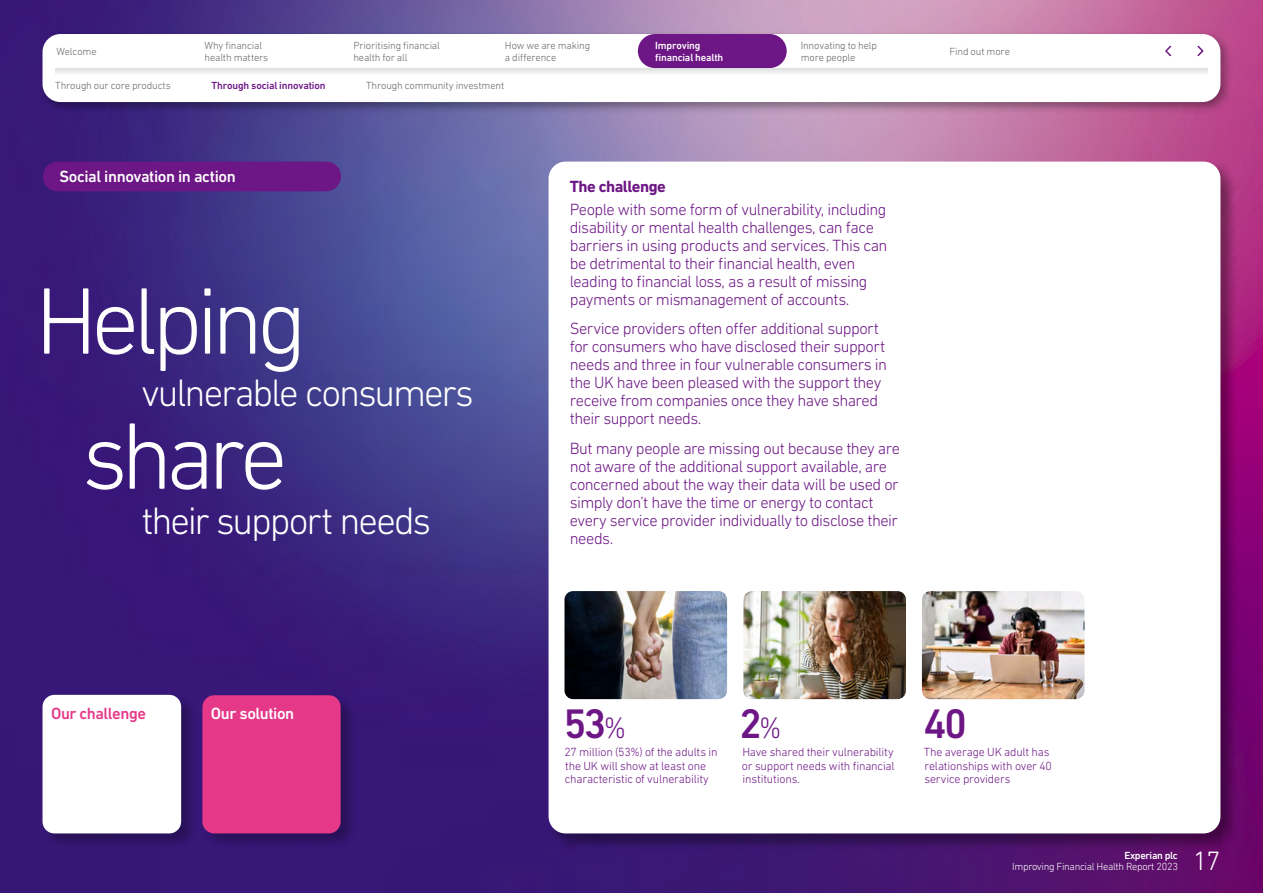
<style>
.page{position:relative;width:1263px;height:893px;background:#fff}
.page>*{position:absolute;margin:0;border:0;box-sizing:border-box;transform-origin:0 0}
.t1{font:300 96px/135px "DIN Next W1 G";letter-spacing:-.07em;color:#fff;text-align:center}
.t2{font:500 42px "DIN Next W1 G";color:#6d1685}
.t3{font:300 39px "DIN Next W1 G";letter-spacing:-.055em;color:#fff}
.t4{font:300 27px "DIN Next W1 G";color:#fff}
.t5{font:300 16.5px/18px "DIN Next W1 G";letter-spacing:-.035em;color:#6d1685}
.t6{font:500 16.5px "DIN Next W1 G";letter-spacing:-.025em;color:#fff}
.t7{font:700 16.5px "DIN Next W1 G";letter-spacing:-.03em;color:#6d1685}
.t8{font:500 16.5px "DIN Next W1 G";letter-spacing:-.025em;color:#e63888}
.t9{font:300 12px/13.5px "DIN Next W1 G";letter-spacing:-.015em;color:#6d1685}
.t10{font:300 10.5px/12px "DIN Next W1 G";letter-spacing:-.015em;color:#63666a}
.t11{font:500 10.5px/12px "DIN Next W1 G";letter-spacing:-.015em;color:#fff}
.t12{font:300 10.5px "DIN Next W1 G";letter-spacing:-.03em;color:#fff}
.t13{font:500 10.5px "DIN Next W1 G";letter-spacing:-.015em;color:#6d1685}
.s1{font-weight:300;font-size:30px}
</style>
<div class="page">
<img style="left:0;top:0;width:1263px;height:893px">
<div style="left:548px;top:161px;width:690px;height:690px;background:#000;opacity:.35"></div>
<div style="left:549px;top:162px;width:671px;height:671px;background:#fff;border-radius:17px"></div>
<div style="left:43px;top:162px;width:298px;height:29px;background:#6d1685;border-radius:15px"></div>
<img style="left:564px;top:591px;width:163px;height:108px">
<img style="left:743px;top:591px;width:163px;height:108px">
<img style="left:922px;top:591px;width:162px;height:108px">
<div style="left:42px;top:695px;width:155px;height:154px;background:#000;opacity:.25"></div>
<div style="left:43px;top:695px;width:138px;height:138px;background:#fff;border-radius:12px"></div>
<div style="left:202px;top:695px;width:154px;height:155px;background:#000;opacity:.25"></div>
<div style="left:202px;top:695px;width:139px;height:138px;background:#e63888;border-radius:12px"></div>
<div style="left:38px;top:30px;width:1195px;height:85px;background:#000;opacity:.35"></div>
<div style="left:43px;top:34px;width:1177px;height:68px;background:#fff;border-radius:18px"></div>
<div style="left:638px;top:34px;width:149px;height:34px;background:#6d1685;border-radius:17px"></div>
<svg style="left:1197px;top:45px;width:7px;height:12px"></svg>
<svg style="left:1165px;top:45px;width:7px;height:12px"></svg>
<svg style="left:55px;top:68px;width:1153px;height:5px"></svg>
<p class="t10" style="left:57px;top:45px;width:42px">Welcome</p>
<p class="t10" style="left:205px;top:39px;width:65px">Why financial health matters</p>
<p class="t10" style="left:353px;top:39px;width:88px">Prioritising financial health for all</p>
<p class="t10" style="left:505px;top:39px;width:87px">How we are making a difference</p>
<p class="t11" style="left:655px;top:39px;width:70px">Improving financial health</p>
<p class="t10" style="left:801px;top:39px;width:78px">Innovating to help more people</p>
<p class="t10" style="left:949px;top:45px;width:62px">Find out more</p>
<p class="t10" style="left:55px;top:79px;width:117px">Through our core products</p>
<p class="t13" style="left:211px;top:79px;width:116px">Through social innovation</p>
<p class="t10" style="left:366px;top:79px;width:140px">Through community investment</p>
<p class="t6" style="left:60px;top:166px;width:178px">Social innovation in action</p>
<h1 class="t1" style="left:35px;top:252px;width:274px">Helping share</h1>
<h3 class="t3" style="left:141px;top:371px;width:334px">vulnerable consumers</h3>
<h3 class="t3" style="left:141px;top:498px;width:291px">their support needs</h3>
<p class="t7" style="left:570px;top:177px;width:98px">The challenge</p>
<p class="t5" style="left:570px;top:200px;width:319px">People with some form of vulnerability, including disability or mental health challenges, can face barriers in using products and services. This can be detrimental to their financial health, even leading to financial loss, as a result of missing payments or mismanagement of accounts.</p>
<p class="t5" style="left:570px;top:320px;width:319px">Service providers often offer additional support for consumers who have disclosed their support needs and three in four vulnerable consumers in the UK have been pleased with the support they receive from companies once they have shared their support needs.</p>
<p class="t5" style="left:570px;top:439px;width:332px">But many people are missing out because they are not aware of the additional support available, are concerned about the way their data will be used or simply don’t have the time or energy to contact every service provider individually to disclose their needs.</p>
<p class="t8" style="left:51px;top:704px;width:97px">Our challenge</p>
<p class="t6" style="left:211px;top:704px;width:85px">Our solution</p>
<h2 class="t2" style="left:563px;top:700px;width:65px">53<span class="s1">%</span></h2>
<p class="t9" style="left:564px;top:745px;width:155px">27 million (53%) of the adults in the UK will show at least one characteristic of vulnerability</p>
<h2 class="t2" style="left:739px;top:700px;width:44px">2<span class="s1">%</span></h2>
<p class="t9" style="left:742px;top:745px;width:154px;text-align:justify">Have shared their vulnerability or support needs with financial institutions.</p>
<h2 class="t2" style="left:923px;top:700px;width:45px">40</h2>
<p class="t9" style="left:924px;top:745px;width:130px">The average UK adult has relationships with over 40 service providers</p>
<p class="t11" style="left:1124px;top:849px;width:55px">Experian plc</p>
<p class="t12" style="left:1012px;top:860px;width:167px">Improving Financial Health Report 2023</p>
<h3 class="t4" style="left:1193px;top:845px;width:29px">17</h3>
</div>
